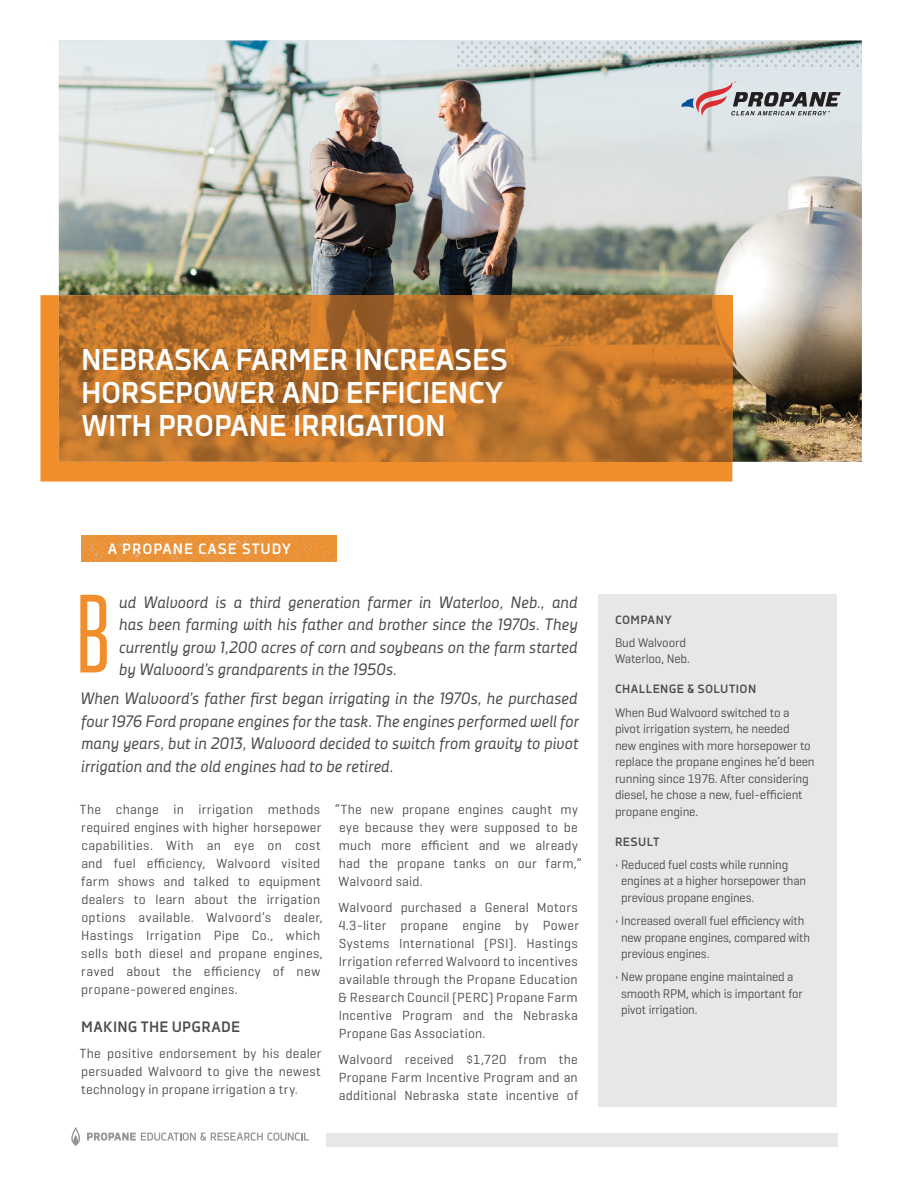
<style>
.page{position:relative;width:918px;height:1188px;background:#fff}
.page>*{position:absolute;margin:0;border:0;box-sizing:border-box;transform-origin:0 0}
.t1{font:111px "Heroic Condensed";color:#f08e2b}
.t2{font:700 30px/33px "Decima Nova";letter-spacing:-.01em;color:#fff}
.t3{font:italic 16.5px/22.5px "Decima Nova";letter-spacing:.005em;color:#4b4c4d;text-align:justify}
.t4{font:700 15px "Decima Nova";letter-spacing:.06em;color:#fff}
.t5{font:700 15px "Decima Nova";letter-spacing:.02em;color:#4b4c4d}
.t6{font:13.5px/18px "Geogrotesque";letter-spacing:.02em;color:#4b4c4d;text-align:justify}
.t7{font:12.75px/16.5px "Geogrotesque";letter-spacing:-.01em;color:#4b4c4d}
.t8{font:700 12px "Decima Nova";letter-spacing:.035em;color:#4b4c4d}
.s1{font-size:13.5px}
</style>
<div class="page">
<img style="left:59px;top:40px;width:803px;height:422px">
<div style="left:41px;top:295px;width:691px;height:187px;background:#f08e2b"></div>
<img style="left:59px;top:295px;width:673px;height:167px">
<svg style="left:457px;top:42px;width:405px;height:25px;background:#bfc9ca"></svg>
<div style="left:326px;top:1133px;width:512px;height:14px;background:#e6e7e9"></div>
<svg style="left:87px;top:1133px;width:222px;height:8px"></svg>
<svg style="left:71px;top:1127px;width:9px;height:19px"></svg>
<div style="left:598px;top:594px;width:239px;height:513px;background:#e6e7e9"></div>
<img style="left:81px;top:536px;width:255px;height:26px">
<svg style="left:682px;top:82px;width:159px;height:34px;background:#b3aeb2"></svg>
<h2 class="t2" style="left:81px;top:343px;width:428px">NEBRASKA FARMER INCREASES<br>HORSEPOWER AND EFFICIENCY<br>WITH PROPANE IRRIGATION</h2>
<p class="t4" style="left:108px;top:540px;width:185px">A PROPANE CASE STUDY</p>
<h1 class="t1" style="left:74px;top:574px;width:41px">B</h1>
<p class="t3" style="left:119px;top:590px;width:460px">ud Walvoord is a third generation farmer in Waterloo, Neb., and has been farming with his father and brother since the 1970s. They currently grow 1,200 acres of corn and soybeans on the farm started by Walvoord’s grandparents in the 1950s.</p>
<p class="t3" style="left:80px;top:687px;width:500px">When Walvoord’s father first began irrigating in the 1970s, he purchased four 1976 Ford propane engines for the task. The engines performed well for many years, but in 2013, Walvoord decided to switch from gravity to pivot irrigation and the old engines had to be retired.</p>
<p class="t6" style="left:80px;top:800px;width:244px;text-align:left">The change in irrigation methods required engines with higher horsepower capabilities. With an eye on cost and fuel efficiency, Walvoord visited farm shows and talked to equipment dealers to learn about the irrigation options available. Walvoord’s dealer, Hastings Irrigation Pipe Co., which sells both diesel and propane engines, raved about the efficiency of new propane-powered engines.</p>
<p class="t5" style="left:81px;top:1018px;width:161px">MAKING THE UPGRADE</p>
<p class="t6" style="left:80px;top:1044px;width:243px">The positive endorsement by his dealer persuaded Walvoord to give the newest technology in propane irrigation a try.</p>
<p class="t6" style="left:335px;top:800px;width:249px;text-align:left">“The new propane engines caught my eye because they were supposed to be much more efficient and we already had the propane tanks on our farm,”<br>Walvoord said.</p>
<p class="t6" style="left:338px;top:898px;width:242px">Walvoord purchased a General Motors 4.3-liter propane engine by Power Systems International (PSI). Hastings Irrigation referred Walvoord to incentives available through the Propane Education &amp; Research Council (PERC) Propane Farm Incentive Program and the Nebraska Propane Gas Association.</p>
<p class="t6" style="left:339px;top:1050px;width:241px">Walvoord received $1,720 from the Propane Farm Incentive Program and an additional Nebraska state incentive of</p>
<p class="t8" style="left:615px;top:613px;width:59px">COMPANY</p>
<p class="t7" style="left:615px;top:634px;width:76px">Bud Walvoord<br>Waterloo, Neb.</p>
<p class="t8" style="left:615px;top:682px;width:143px">CHALLENGE &amp; SOLUTION</p>
<p class="t7" style="left:615px;top:704px;width:201px">When Bud Walvoord switched to a pivot irrigation system, he needed<br>new engines with more horsepower to replace the propane engines he’d been running since 1976. After considering diesel, he chose a new, fuel-efficient propane engine.</p>
<p class="t8" style="left:615px;top:835px;width:46px">RESULT</p>
<p class="t7" style="left:621px;top:856px;width:187px;text-indent:-6px"><span class="s1">•</span> Reduced fuel costs while running engines at a higher horsepower than previous propane engines.</p>
<p class="t7" style="left:621px;top:912px;width:190px;text-indent:-6px"><span class="s1">•</span> Increased overall fuel efficiency with new propane engines, compared with previous engines.</p>
<p class="t7" style="left:621px;top:968px;width:183px;text-indent:-6px"><span class="s1">•</span> New propane engine maintained a smooth RPM, which is important for pivot irrigation.</p>
</div>
